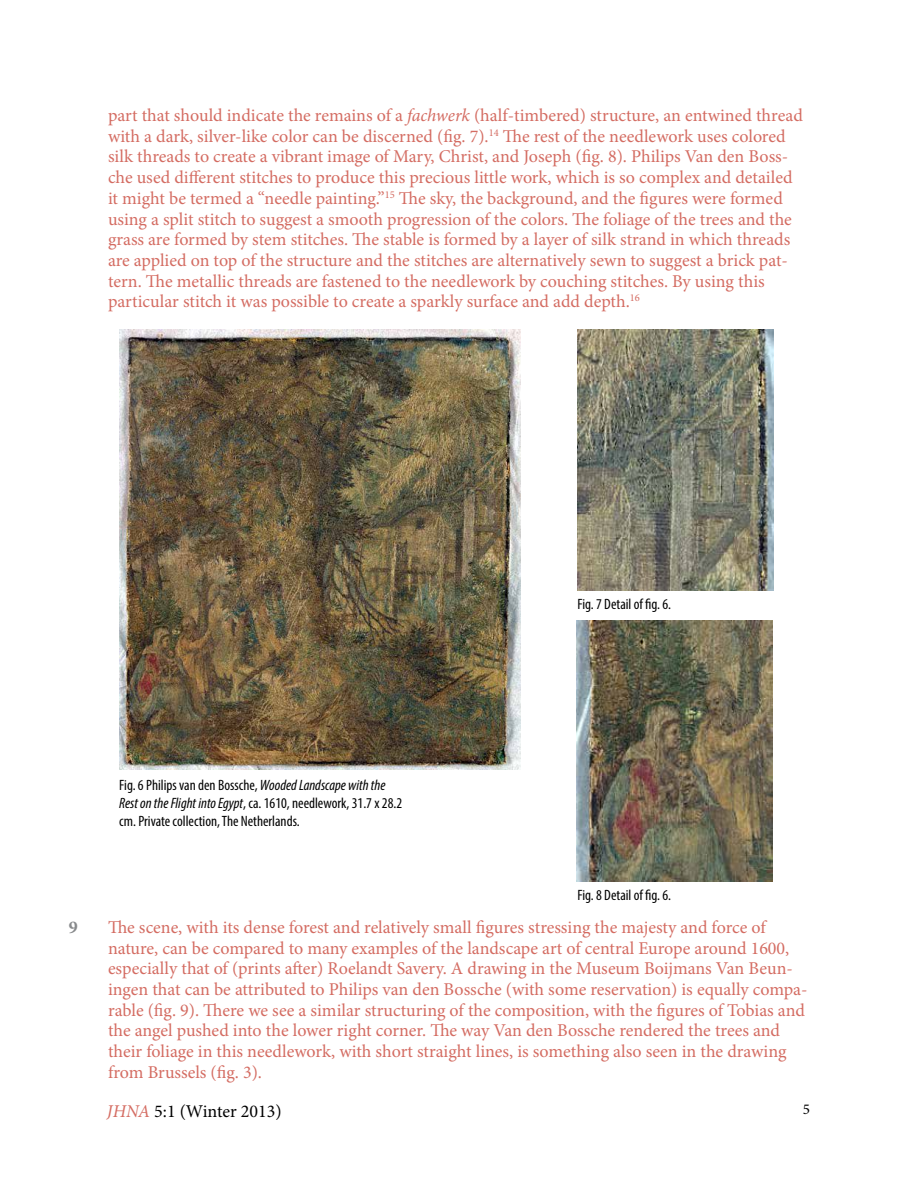
<style>
.page{position:relative;width:918px;height:1188px;background:#fff}
.page>*{position:absolute;margin:0;border:0;box-sizing:border-box;transform-origin:0 0}
.t1{font:18px/20.7px "Minion Pro";color:#d46c62}
.t2{font:18px "Minion Pro";color:#000}
.t3{font:700 18px "Minion Pro";color:#888a8c}
.t4{font:condensed 15px/18px "Myriad Pro";color:#000}
.t5{font:15px "Minion Pro";color:#000}
.s1{font-style:italic}
.s2{font-style:italic;color:#d46c62}
</style>
<div class="page">
<img style="left:119px;top:329px;width:401px;height:441px">
<img style="left:577px;top:329px;width:196px;height:261px">
<img style="left:577px;top:620px;width:196px;height:261px">
<p class="t1" style="left:108px;top:105px;width:696px">part that should indicate the remains of a <span class="s1">fachwerk</span> (half-timbered) structure, an entwined thread with a dark, silver-like color can be discerned (fig. 7).<sup>14</sup> The rest of the needlework uses colored silk threads to create a vibrant image of Mary, Christ, and Joseph (fig. 8). Philips Van den Boss&shy;che used different stitches to produce this precious little work, which is so complex and detailed it might be termed a “needle painting.”<sup>15</sup> The sky, the background, and the figures were formed using a split stitch to suggest a smooth progression of the colors. The foliage of the trees and the grass are formed by stem stitches. The stable is formed by a layer of silk strand in which threads are applied on top of the structure and the stitches are alternatively sewn to suggest a brick pat&shy;tern. The metallic threads are fastened to the needlework by couching stitches. By using this particular stitch it was possible to create a sparkly surface and add depth.<sup>16</sup></p>
<p class="t4" style="left:577px;top:595px;width:95px">Fig. 7 Detail of fig. 6.</p>
<p class="t3" style="left:69px;top:914px;width:10px">9</p>
<p class="t4" style="left:119px;top:775px;width:284px">Fig. 6 Philips van den Bossche, <span class="s1">Wooded Landscape with the<br>Rest on the Flight into Egypt</span>, ca. 1610, needlework, 31.7 x 28.2 cm. Private collection, The Netherlands.</p>
<p class="t4" style="left:577px;top:886px;width:95px">Fig. 8 Detail of fig. 6.</p>
<p class="t1" style="left:108px;top:917px;width:701px">The scene, with its dense forest and relatively small figures stressing the majesty and force of nature, can be compared to many examples of the landscape art of central Europe around 1600, especially that of (prints after) Roelandt Savery. A drawing in the Museum Boijmans Van Beun&shy;ingen that can be attributed to Philips van den Bossche (with some reservation) is equally compa&shy;rable (fig. 9). There we see a similar structuring of the composition, with the figures of Tobias and the angel pushed into the lower right corner. The way Van den Bossche rendered the trees and their foliage in this needlework, with short straight lines, is something also seen in the drawing from Brussels (fig. 3).</p>
<p class="t2" style="left:107px;top:1099px;width:176px"><span class="s2">JHNA</span> 5:1 (Winter 2013)</p>
<p class="t5" style="left:803px;top:1099px;width:9px">5</p>
</div>
